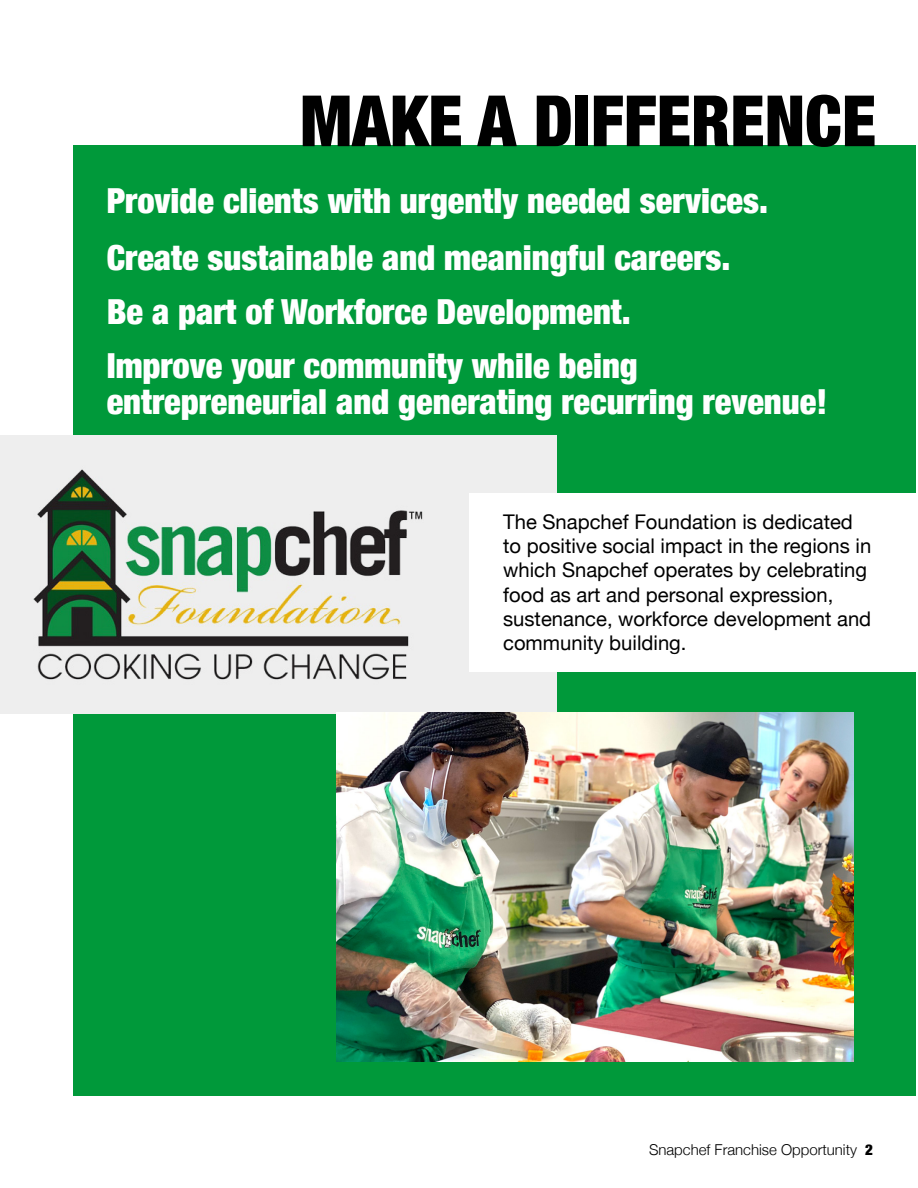
<style>
.page{position:relative;width:918px;height:1188px;background:#fff}
.page>*{position:absolute;margin:0;border:0;box-sizing:border-box;transform-origin:0 0}
.t1{font:900 condensed 70.8px "Helvetica Neue";color:#000}
.t2{font:900 condensed 34.5px/57px "Helvetica Neue";color:#fff}
.t3{font:20.25px/24.3px "Helvetica Neue";color:#000}
.t4{font:300 15px "Helvetica Neue";color:#000}
.s1{font-weight:900;font-stretch:condensed}
</style>
<div class="page">
<div style="left:74px;top:146px;width:842px;height:950px;background:#00993a"></div>
<div style="left:0;top:435px;width:556px;height:279px;background:#eee"></div>
<div style="left:470px;top:494px;width:448px;height:178px;background:#fff"></div>
<img style="left:33px;top:469px;width:390px;height:211px">
<img style="left:336px;top:712px;width:518px;height:349px">
<h1 class="t1" style="left:300px;top:63px;width:578px">MAKE A DIFFERENCE</h1>
<h2 class="t2" style="left:107px;top:171px;width:663px">Provide clients with urgently needed services.<br>Create sustainable and meaningful careers.</h2>
<h2 class="t2" style="left:107px;top:283px;width:533px;line-height:54px">Be a part of Workforce Development.<br>Improve your community while being</h2>
<h2 class="t2" style="left:107px;top:372px;width:722px">entrepreneurial and generating recurring revenue!</h2>
<p class="t3" style="left:503px;top:511px;width:370px">The Snapchef Foundation is dedicated to positive social impact in the regions in which Snapchef operates by celebrating food as art and personal expression, sustenance, workforce development and community building.</p>
<p class="t4" style="left:649px;top:1138px;width:225px">Snapchef Franchise Opportunity <span class="s1">2</span></p>
</div>
